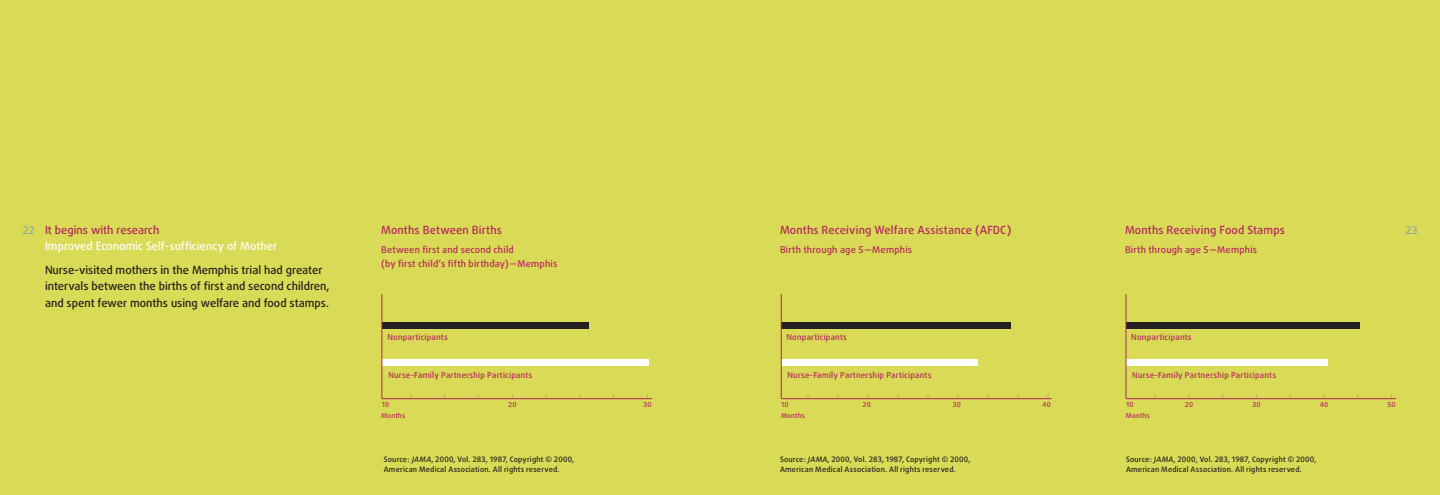
<style>
.page{position:relative;width:1440px;height:495px;background:#fff}
.page>*{position:absolute;margin:0;border:0;box-sizing:border-box;transform-origin:0 0}
.t1{font:500 11.25px/16.2px "Daxline LF";color:#231f20}
.t2{font:500 11.25px "Daxline LF";letter-spacing:.005em;color:#b6255e}
.t3{font:500 11.25px "Daxline LF";color:#fff}
.t4{font:500 10.62px "Daxline LF";color:#91a5a4}
.t5{font:500 9.38px/13.8px "Daxline LF";letter-spacing:.02em;color:#b6255e}
.t6{font:500 8.12px "Daxline LF";letter-spacing:.02em;color:#b6255e}
.t7{font:500 7.5px/10px "Daxline LF";letter-spacing:.025em;color:#231f20}
.t8{font:7.5px "Times";color:#b6255e}
.t9{font:500 6.88px "Daxline LF";letter-spacing:.05em;color:#b6255e}
.s1{font-size:10.62px;color:#91a5a4}
.s2{font-style:italic}
</style>
<div class="page">
<div style="left:720px;top:0;width:720px;height:495px;background:#d9da55"></div>
<div style="left:0;top:0;width:720px;height:495px;background:#d9da55"></div>
<div style="left:781px;top:322px;width:230px;height:7px;background:#231f20"></div>
<div style="left:781px;top:360px;width:197px;height:6px;background:#fff"></div>
<hr style="left:781px;top:398px;width:271px;height:1px;background:#b6255e">
<hr style="left:781px;top:294px;width:1px;height:105px;background:#b6255e">
<div style="left:1126px;top:322px;width:233px;height:7px;background:#231f20"></div>
<div style="left:1126px;top:360px;width:201px;height:6px;background:#fff"></div>
<hr style="left:1126px;top:398px;width:270px;height:1px;background:#b6255e">
<hr style="left:1126px;top:294px;width:1px;height:105px;background:#b6255e">
<div style="left:382px;top:322px;width:207px;height:7px;background:#231f20"></div>
<div style="left:382px;top:360px;width:267px;height:6px;background:#fff"></div>
<hr style="left:382px;top:398px;width:270px;height:1px;background:#b6255e">
<hr style="left:382px;top:294px;width:1px;height:105px;background:#b6255e">
<h1 class="t2" style="left:780px;top:223px;width:233px">Months Receiving Welfare Assistance (AFDC)</h1>
<p class="t5" style="left:780px;top:242px;width:134px">Birth through age 5—Memphis</p>
<h1 class="t2" style="left:22px;top:223px;width:138px"><span class="s1">22</span> It begins with research</h1>
<h2 class="t4" style="left:1406px;top:223px;width:13px">23</h2>
<h1 class="t3" style="left:45px;top:239px;width:234px">Improved Economic Self-sufficiency of Mother</h1>
<h1 class="t1" style="left:45px;top:262px;width:286px">Nurse-visited mothers in the Memphis trial had greater intervals between the births of first and second children, and spent fewer months using welfare and food stamps.</h1>
<h1 class="t2" style="left:381px;top:223px;width:122px">Months Between Births</h1>
<p class="t5" style="left:381px;top:242px;width:178px">Between first and second child<br>(by first child’s fifth birthday)—Memphis</p>
<h1 class="t2" style="left:1125px;top:223px;width:161px">Months Receiving Food Stamps</h1>
<p class="t5" style="left:1125px;top:242px;width:134px">Birth through age 5—Memphis</p>
<p class="t6" style="left:387px;top:332px;width:62px">Nonparticipants</p>
<p class="t6" style="left:388px;top:370px;width:145px">Nurse-Family Partnership Participants</p>
<p class="t9" style="left:381px;top:411px;width:26px">Months</p>
<p class="t7" style="left:384px;top:455px;width:38px">Source: <span class="s2">JAMA</span></p>
<p class="t8" style="left:405px;top:398px;width:5px;rotate:-90deg">..</p>
<p class="t8" style="left:439px;top:398px;width:5px;rotate:-90deg">..</p>
<p class="t8" style="left:472px;top:398px;width:5px;rotate:-90deg">..</p>
<p class="t8" style="left:506px;top:398px;width:5px;rotate:-90deg">..</p>
<p class="t8" style="left:540px;top:398px;width:5px;rotate:-90deg">..</p>
<p class="t8" style="left:574px;top:398px;width:5px;rotate:-90deg">..</p>
<p class="t8" style="left:607px;top:398px;width:5px;rotate:-90deg">..</p>
<p class="t8" style="left:641px;top:398px;width:5px;rotate:-90deg">..</p>
<p class="t9" style="left:382px;top:400px;width:9px">10</p>
<p class="t9" style="left:508px;top:400px;width:10px">20</p>
<p class="t9" style="left:643px;top:400px;width:10px">30</p>
<p class="t7" style="left:384px;top:455px;width:192px;text-indent:48px">, 2000, Vol. 283, 1987, Copyright © 2000,<br>American Medical Association. All rights reserved.</p>
<p class="t6" style="left:787px;top:332px;width:62px">Nonparticipants</p>
<p class="t6" style="left:787px;top:370px;width:145px">Nurse-Family Partnership Participants</p>
<p class="t9" style="left:781px;top:411px;width:26px">Months</p>
<p class="t7" style="left:780px;top:455px;width:38px">Source: <span class="s2">JAMA</span></p>
<p class="t8" style="left:802px;top:398px;width:5px;rotate:-90deg">..</p>
<p class="t8" style="left:832px;top:398px;width:5px;rotate:-90deg">..</p>
<p class="t8" style="left:862px;top:398px;width:5px;rotate:-90deg">..</p>
<p class="t8" style="left:892px;top:398px;width:5px;rotate:-90deg">..</p>
<p class="t8" style="left:922px;top:398px;width:5px;rotate:-90deg">..</p>
<p class="t8" style="left:952px;top:398px;width:5px;rotate:-90deg">..</p>
<p class="t8" style="left:982px;top:398px;width:5px;rotate:-90deg">..</p>
<p class="t8" style="left:1012px;top:398px;width:5px;rotate:-90deg">..</p>
<p class="t8" style="left:1042px;top:398px;width:5px;rotate:-90deg">..</p>
<p class="t9" style="left:781px;top:400px;width:9px">10</p>
<p class="t9" style="left:863px;top:400px;width:10px">20</p>
<p class="t9" style="left:953px;top:400px;width:10px">30</p>
<p class="t9" style="left:1043px;top:400px;width:10px">40</p>
<p class="t7" style="left:780px;top:455px;width:192px;text-indent:48px">, 2000, Vol. 283, 1987, Copyright © 2000,<br>American Medical Association. All rights reserved.</p>
<p class="t6" style="left:1131px;top:332px;width:62px">Nonparticipants</p>
<p class="t6" style="left:1132px;top:370px;width:145px">Nurse-Family Partnership Participants</p>
<p class="t9" style="left:1126px;top:411px;width:26px">Months</p>
<p class="t7" style="left:1126px;top:455px;width:38px">Source: <span class="s2">JAMA</span></p>
<p class="t8" style="left:1149px;top:398px;width:5px;rotate:-90deg">..</p>
<p class="t8" style="left:1183px;top:398px;width:5px;rotate:-90deg">..</p>
<p class="t8" style="left:1216px;top:398px;width:5px;rotate:-90deg">..</p>
<p class="t8" style="left:1250px;top:398px;width:5px;rotate:-90deg">..</p>
<p class="t8" style="left:1284px;top:398px;width:5px;rotate:-90deg">..</p>
<p class="t8" style="left:1318px;top:398px;width:5px;rotate:-90deg">..</p>
<p class="t8" style="left:1351px;top:398px;width:5px;rotate:-90deg">..</p>
<p class="t8" style="left:1385px;top:398px;width:5px;rotate:-90deg">..</p>
<p class="t9" style="left:1126px;top:400px;width:9px">10</p>
<p class="t9" style="left:1185px;top:400px;width:10px">20</p>
<p class="t9" style="left:1253px;top:400px;width:10px">30</p>
<p class="t9" style="left:1320px;top:400px;width:10px">40</p>
<p class="t9" style="left:1388px;top:400px;width:10px">50</p>
<p class="t7" style="left:1126px;top:455px;width:192px;text-indent:48px">, 2000, Vol. 283, 1987, Copyright © 2000,<br>American Medical Association. All rights reserved.</p>
</div>
